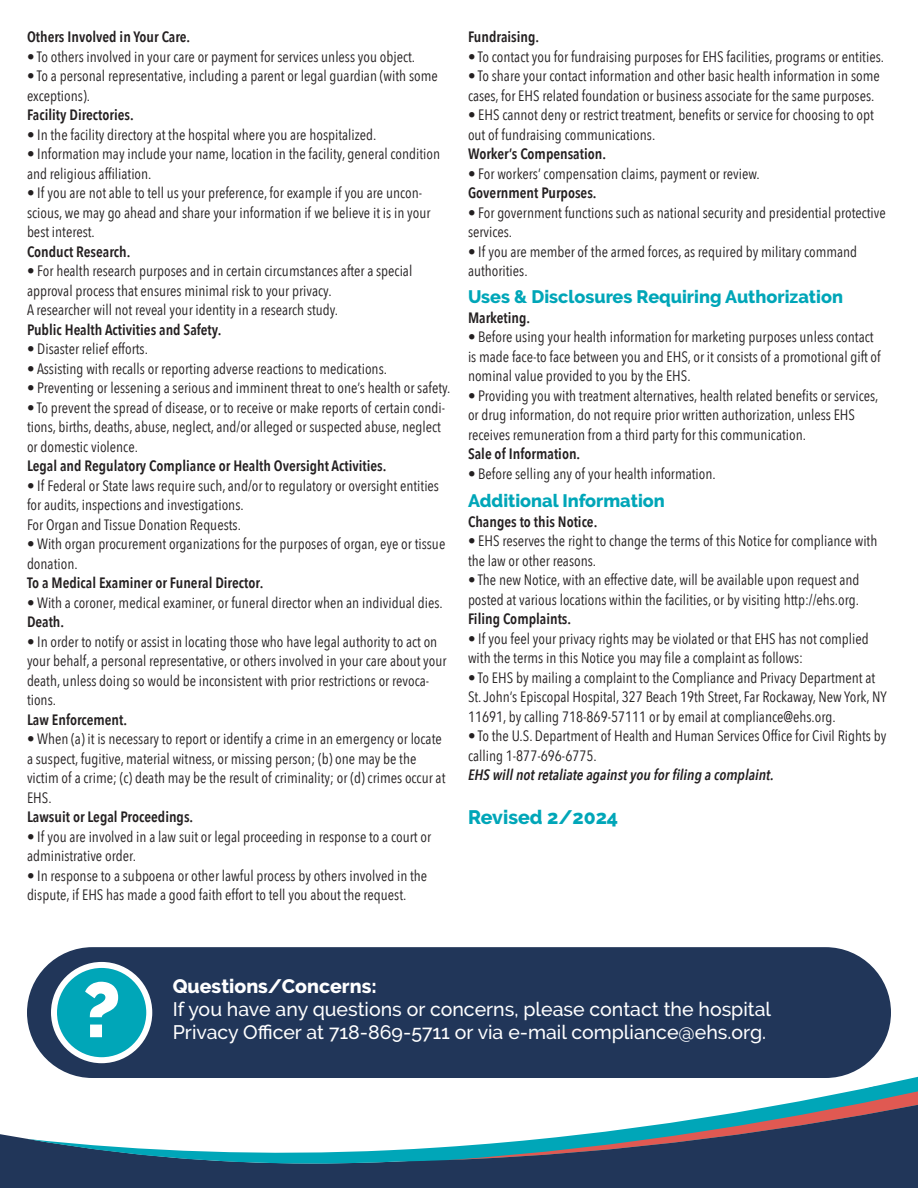
<style>
.page{position:relative;width:918px;height:1188px;background:#fff}
.page>*{position:absolute;margin:0;border:0;box-sizing:border-box;transform-origin:0 0}
.t1{font:500 19.5px "Raleway";color:#fff}
.t2{font:800 19.5px "Raleway";color:#fff}
.t3{font:800 19.5px "Raleway";color:#00a6b8}
.t4{font:800 18px "Raleway";color:#00a6b8}
.t5{font:15px/19.5px "Avenir Next Condensed";color:#231f20}
.t6{font:600 15px "Avenir Next Condensed";color:#231f20}
.t7{font:italic 600 15px "Avenir Next Condensed";color:#231f20}
</style>
<div class="page">
<div style="left:27px;top:947px;width:864px;height:131px;background:#213659;border-radius:65px"></div>
<div style="left:0;top:1134px;width:918px;height:54px;background:#213659"></div>
<svg style="left:26px;top:1068px;width:892px;height:100px"></svg>
<svg style="left:447px;top:1083px;width:471px;height:77px"></svg>
<div style="left:54px;top:965px;width:95px;height:95px;background:#00a6b8;border-radius:50%"></div>
<div style="left:51px;top:962px;width:101px;height:101px;border:6px solid #fff;border-radius:50%"></div>
<svg style="left:85px;top:982px;width:33px;height:55px"></svg>
<p class="t6" style="left:27px;top:24px;width:165px">Others Involved in Your Care.</p>
<p class="t5" style="left:27px;top:46px;width:390px">• To others involved in your care or payment for services unless you object.</p>
<p class="t5" style="left:27px;top:65px;width:412px">• To a personal representative, including a parent or legal guardian (with some exceptions).</p>
<p class="t6" style="left:27px;top:102px;width:108px">Facility Directories.</p>
<p class="t5" style="left:27px;top:124px;width:351px">• In the facility directory at the hospital where you are hospitalized.</p>
<p class="t5" style="left:27px;top:143px;width:415px">• Information may include your name, location in the facility, general condition and religious affiliation.</p>
<p class="t5" style="left:27px;top:182px;width:405px">• If you are not able to tell us your preference, for example if you are uncon&shy;scious, we may go ahead and share your information if we believe it is in your best interest.</p>
<p class="t6" style="left:27px;top:238px;width:105px">Conduct Research.</p>
<p class="t5" style="left:27px;top:260px;width:387px">• For health research purposes and in certain circumstances after a special approval process that ensures minimal risk to your privacy.</p>
<p class="t5" style="left:27px;top:299px;width:313px">A researcher will not reveal your identity in a research study.</p>
<p class="t6" style="left:27px;top:316px;width:196px">Public Health Activities and Safety.</p>
<p class="t5" style="left:27px;top:338px;width:123px">• Disaster relief efforts.</p>
<p class="t5" style="left:27px;top:358px;width:362px">• Assisting with recalls or reporting adverse reactions to medications.</p>
<p class="t5" style="left:27px;top:377px;width:425px">• Preventing or lessening a serious and imminent threat to one’s health or safety.</p>
<p class="t5" style="left:27px;top:397px;width:420px">• To prevent the spread of disease, or to receive or make reports of certain condi&shy;tions, births, deaths, abuse, neglect, and/or alleged or suspected abuse, neglect or domestic violence.</p>
<p class="t6" style="left:27px;top:453px;width:361px">Legal and Regulatory Compliance or Health Oversight Activities.</p>
<p class="t5" style="left:27px;top:475px;width:414px">• If Federal or State laws require such, and/or to regulatory or oversight entities for audits, inspections and investigations.</p>
<p class="t5" style="left:27px;top:514px;width:215px">For Organ and Tissue Donation Requests.</p>
<p class="t5" style="left:27px;top:533px;width:420px">• With organ procurement organizations for the purposes of organ, eye or tissue donation.</p>
<p class="t6" style="left:27px;top:570px;width:238px">To a Medical Examiner or Funeral Director.</p>
<p class="t5" style="left:27px;top:592px;width:417px">• With a coroner, medical examiner, or funeral director when an individual dies.</p>
<p class="t6" style="left:27px;top:609px;width:39px">Death.</p>
<p class="t5" style="left:27px;top:631px;width:421px">• In order to notify or assist in locating those who have legal authority to act on your behalf, a personal representative, or others involved in your care about your death, unless doing so would be inconsistent with prior restrictions or revoca&shy;tions.</p>
<p class="t6" style="left:27px;top:706px;width:102px">Law Enforcement.</p>
<p class="t5" style="left:27px;top:728px;width:420px">• When (a) it is necessary to report or identify a crime in an emergency or locate a suspect, fugitive, material witness, or missing person; (b) one may be the victim of a crime; (c) death may be the result of criminality; or (d) crimes occur at EHS.</p>
<p class="t6" style="left:27px;top:804px;width:168px">Lawsuit or Legal Proceedings.</p>
<p class="t5" style="left:27px;top:826px;width:406px">• If you are involved in a law suit or legal proceeding in response to a court or administrative order.</p>
<p class="t5" style="left:27px;top:865px;width:402px">• In response to a subpoena or other lawful process by others involved in the dispute, if EHS has made a good faith effort to tell you about the request.</p>
<p class="t6" style="left:468px;top:24px;width:73px">Fundraising.</p>
<p class="t5" style="left:468px;top:46px;width:418px">• To contact you for fundraising purposes for EHS facilities, programs or entities.</p>
<p class="t5" style="left:468px;top:65px;width:413px">• To share your contact information and other basic health information in some cases, for EHS related foundation or business associate for the same purposes.</p>
<p class="t5" style="left:468px;top:104px;width:407px">• EHS cannot deny or restrict treatment, benefits or service for choosing to opt out of fundraising communications.</p>
<p class="t6" style="left:468px;top:141px;width:140px">Worker’s Compensation.</p>
<p class="t5" style="left:468px;top:163px;width:293px">• For workers’ compensation claims, payment or review.</p>
<p class="t6" style="left:468px;top:180px;width:130px">Government Purposes.</p>
<p class="t5" style="left:468px;top:202px;width:419px">• For government functions such as national security and presidential protective services.</p>
<p class="t5" style="left:468px;top:241px;width:391px">• If you are member of the armed forces, as required by military command authorities.</p>
<p class="t4" style="left:468px;top:286px;width:377px">Uses &amp; Disclosures Requiring Authorization</p>
<p class="t6" style="left:468px;top:304px;width:64px">Marketing.</p>
<p class="t5" style="left:468px;top:326px;width:414px">• Before using your health information for marketing purposes unless contact is made face-to face between you and EHS, or it consists of a promotional gift of nominal value provided to you by the EHS.</p>
<p class="t5" style="left:468px;top:385px;width:412px">• Providing you with treatment alternatives, health related benefits or services, or drug information, do not require prior written authorization, unless EHS receives remuneration from a third party for this communication.</p>
<p class="t6" style="left:468px;top:441px;width:114px">Sale of Information.</p>
<p class="t5" style="left:468px;top:463px;width:249px">• Before selling any of your health information.</p>
<p class="t4" style="left:468px;top:490px;width:198px">Additional Information</p>
<p class="t6" style="left:468px;top:508px;width:131px">Changes to this Notice.</p>
<p class="t5" style="left:468px;top:530px;width:411px">• EHS reserves the right to change the terms of this Notice for compliance with the law or other reasons.</p>
<p class="t5" style="left:468px;top:569px;width:393px">• The new Notice, with an effective date, will be available upon request and posted at various locations within the facilities, or by visiting http://ehs.org.</p>
<p class="t6" style="left:468px;top:606px;width:105px">Filing Complaints.</p>
<p class="t5" style="left:468px;top:628px;width:402px">• If you feel your privacy rights may be violated or that EHS has not complied with the terms in this Notice you may file a complaint as follows:</p>
<p class="t5" style="left:468px;top:667px;width:420px">• To EHS by mailing a complaint to the Compliance and Privacy Department at<br>St. John’s Episcopal Hospital, 327 Beach 19th Street, Far Rockaway, New York, NY<br>11691, by calling 718-869-57111 or by email at compliance@ehs.org.</p>
<p class="t5" style="left:468px;top:725px;width:420px">• To the U.S. Department of Health and Human Services Office for Civil Rights by calling 1-877-696-6775.</p>
<p class="t7" style="left:468px;top:766px;width:307px">EHS will not retaliate against you for filing a complaint.</p>
<p class="t3" style="left:468px;top:806px;width:152px">Revised 2/2024</p>
<p class="t2" style="left:173px;top:975px;width:205px">Questions/Concerns:</p>
<p class="t1" style="left:173px;top:998px;width:600px">If you have any questions or concerns, please contact the hospital</p>
<p class="t1" style="left:173px;top:1021px;width:595px">Privacy Officer at 718-869-5711 or via e-mail compliance@ehs.org.</p>
</div>
